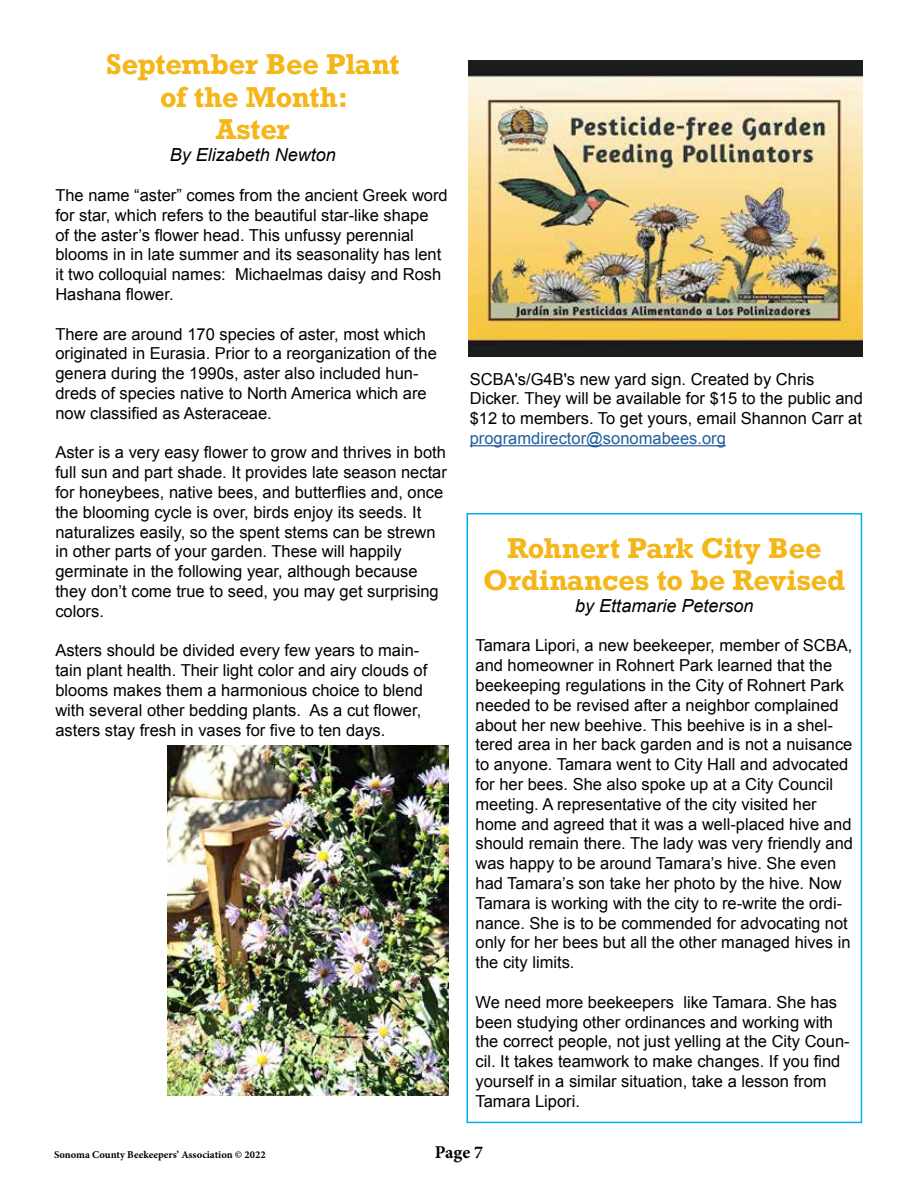
<style>
.page{position:relative;width:918px;height:1188px;background:#fff}
.page>*{position:absolute;margin:0;border:0;box-sizing:border-box;transform-origin:0 0}
.t1{font:700 27px/32.4px "Rockwell";letter-spacing:-.005em;color:#f4b619;text-align:center}
.t2{font:italic 18px "Arial";color:#000}
.t3{font:700 18px "Minion Pro";color:#000}
.t4{font:16.5px/19.8px "Arial";color:#000}
.t5{font:16.5px "Arial";color:#215e9e}
.t6{font:700 10.5px "Minion Pro";color:#000}
</style>
<div class="page">
<hr style="left:470px;top:445px;width:256px;height:1px;background:#215e9e">
<img style="left:468px;top:61px;width:394px;height:295px">
<div style="left:466px;top:513px;width:396px;height:610px;border:2px solid #00aeef"></div>
<img style="left:167px;top:745px;width:282px;height:351px">
<h1 class="t1" style="left:106px;top:48px;width:295px">September Bee Plant of the Month:<br>Aster</h1>
<p class="t2" style="left:170px;top:143px;width:168px">By Elizabeth Newton</p>
<p class="t4" style="left:55px;top:185px;width:394px">The name “aster” comes from the ancient Greek word for star, which refers to the beautiful star-like shape<br>of the aster’s flower head. This unfussy perennial blooms in in late summer and its seasonality has lent it two colloquial names: Michaelmas daisy and Rosh Hashana flower.</p>
<p class="t4" style="left:55px;top:324px;width:383px">There are around 170 species of aster, most which originated in Eurasia. Prior to a reorganization of the genera during the 1990s, aster also included hun&shy;dreds of species native to North America which are now classified as Asteraceae.</p>
<p class="t4" style="left:55px;top:443px;width:393px">Aster is a very easy flower to grow and thrives in both full sun and part shade. It provides late season nectar for honeybees, native bees, and butterflies and, once the blooming cycle is over, birds enjoy its seeds. It naturalizes easily, so the spent stems can be strewn in other parts of your garden. These will happily germinate in the following year, although because they don’t come true to seed, you may get surprising colors.</p>
<p class="t4" style="left:55px;top:641px;width:374px">Asters should be divided every few years to main&shy;tain plant health. Their light color and airy clouds of blooms makes them a harmonious choice to blend with several other bedding plants. As a cut flower, asters stay fresh in vases for five to ten days.</p>
<p class="t4" style="left:470px;top:369px;width:395px">SCBA's/G4B's new yard sign. Created by Chris<br>Dicker. They will be available for $15 to the public and $12 to members. To get yours, email Shannon Carr at</p>
<p class="t5" style="left:470px;top:427px;width:258px">programdirector@sonomabees.org</p>
<h1 class="t1" style="left:483px;top:531px;width:364px">Rohnert Park City Bee<br>Ordinances to be Revised</h1>
<p class="t2" style="left:575px;top:594px;width:180px">by Ettamarie Peterson</p>
<p class="t4" style="left:476px;top:636px;width:379px">Tamara Lipori, a new beekeeper, member of SCBA, and homeowner in Rohnert Park learned that the beekeeping regulations in the City of Rohnert Park needed to be revised after a neighbor complained about her new beehive. This beehive is in a shel&shy;tered area in her back garden and is not a nuisance to anyone. Tamara went to City Hall and advocated for her bees. She also spoke up at a City Council meeting. A representative of the city visited her home and agreed that it was a well-placed hive and should remain there. The lady was very friendly and was happy to be around Tamara’s hive. She even had Tamara’s son take her photo by the hive. Now Tamara is working with the city to re-write the ordi&shy;nance. She is to be commended for advocating not only for her bees but all the other managed hives in the city limits.</p>
<p class="t4" style="left:476px;top:992px;width:376px">We need more beekeepers like Tamara. She has been studying other ordinances and working with the correct people, not just yelling at the City Coun&shy;cil. It takes teamwork to make changes. If you find yourself in a similar situation, take a lesson from Tamara Lipori.</p>
<p class="t6" style="left:54px;top:1147px;width:213px">Sonoma County Beekeepers’ Association © 2022</p>
<p class="t3" style="left:435px;top:1139px;width:50px">Page 7</p>
</div>
